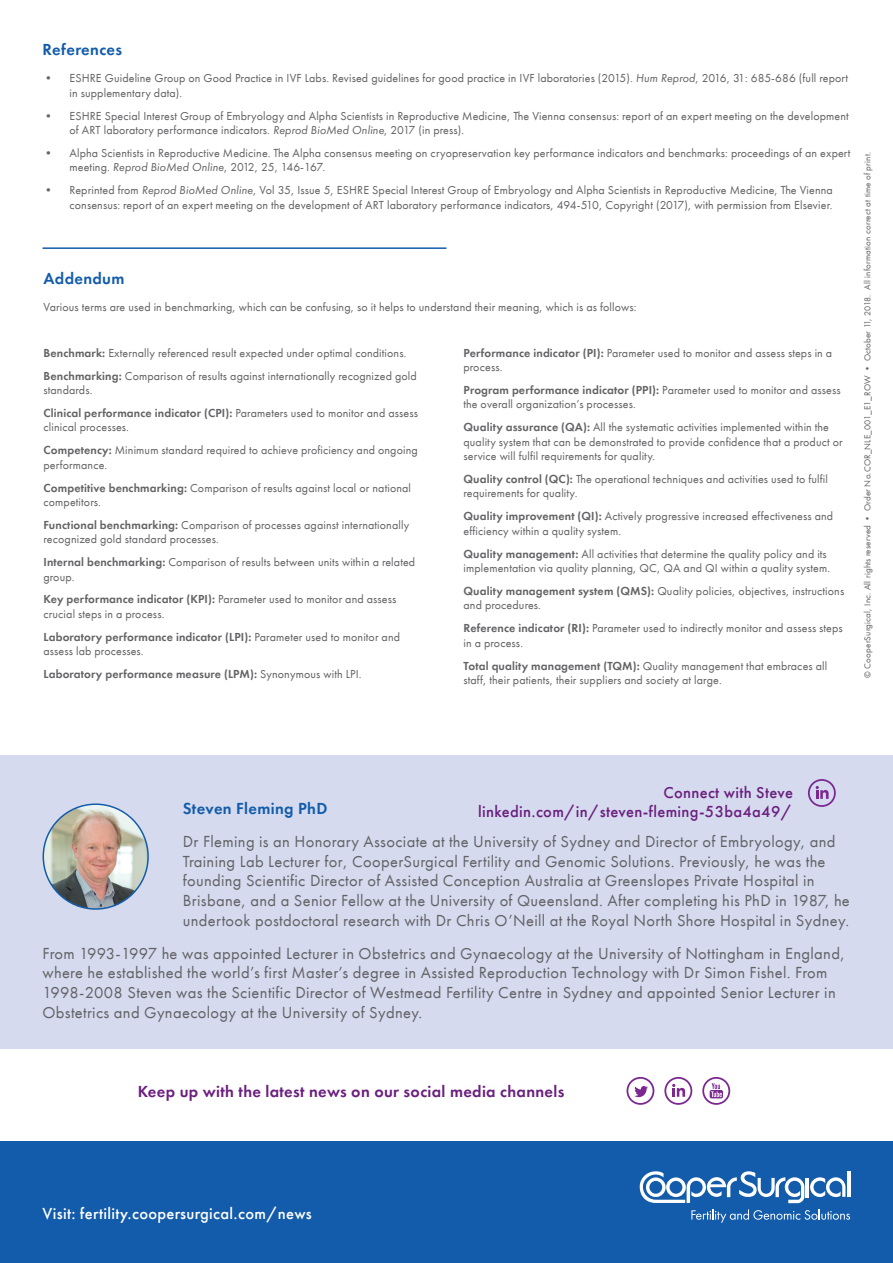
<style>
.page{position:relative;width:893px;height:1263px;background:#fff}
.page>*{position:absolute;margin:0;border:0;box-sizing:border-box;transform-origin:0 0}
.Body_Copy_11pt_Bk{font:16.5px/19.8px "Futura PT";letter-spacing:.02em;color:#636366}
.Table_or_Graph_Headi{font:500 16.5px "Futura PT";letter-spacing:.02em;color:#6b1f7e}
.Diagram_description{font:600 16.5px "Futura PT";letter-spacing:.02em;color:#6b1f7e}
.Graphic_Heading_Md_1{font:500 16.5px "Futura PT";letter-spacing:.02em;color:#fff}
.Body_Header_Dm_11pt{font:600 16.5px "Futura PT";letter-spacing:.02em;color:#135cab}
.Addendum_Bk_8pt{font:12px/14.4px "Futura PT";letter-spacing:.01em;color:#636366}
.Addendum_Bk_8pt-2{font:600 12px "Futura PT";letter-spacing:.01em;color:#636366}
.Copyright_Footer_Bk{font:9px "Futura PT";letter-spacing:.02em;color:#636366}
.s1{font-style:italic}
.s2{font-weight:600}
.s3{font-weight:400}
</style>
<div class="page">
<div style="left:0;top:755px;width:893px;height:293px;background:#d5daee"></div>
<img style="left:43px;top:804px;width:105px;height:105px;border-radius:52px">
<div style="left:43px;top:803px;width:106px;height:107px;border:2px solid #135cab;border-radius:50%"></div>
<svg style="left:626px;top:1077px;width:28px;height:28px"></svg>
<svg style="left:702px;top:1077px;width:28px;height:28px"></svg>
<svg style="left:664px;top:1077px;width:28px;height:28px"></svg>
<div style="left:0;top:1141px;width:893px;height:122px;background:#135cab"></div>
<hr style="left:43px;top:247px;width:403px;height:2px;background:#135cab">
<svg style="left:808px;top:779px;width:28px;height:28px"></svg>
<hr style="left:806px;top:1178px;width:3px;height:19px;background:#fff">
<svg style="left:810px;top:1177px;width:35px;height:20px"></svg>
<hr style="left:847px;top:1171px;width:3px;height:26px;background:#fff">
<svg style="left:639px;top:1171px;width:165px;height:32px"></svg>
<svg style="left:691px;top:1209px;width:159px;height:14px"></svg>
<p class="Body_Header_Dm_11pt" style="left:43px;top:39px;width:81px">References</p>
<p class="Addendum_Bk_8pt" style="left:70px;top:71px;width:780px;text-indent:-27px">• ESHRE Guideline Group on Good Practice in IVF Labs. Revised guidelines for good practice in IVF laboratories (2015). <span class="s1">Hum Reprod</span>, 2016, 31: 685-686 (full report in supplementary data).</p>
<p class="Addendum_Bk_8pt" style="left:70px;top:108px;width:781px;text-indent:-27px">• ESHRE Special Interest Group of Embryology and Alpha Scientists in Reproductive Medicine, The Vienna consensus: report of an expert meeting on the development of ART laboratory performance indicators. <span class="s1">Reprod BioMed Online</span>, 2017 (in press).</p>
<p class="Addendum_Bk_8pt" style="left:70px;top:146px;width:782px;text-indent:-27px">• Alpha Scientists in Reproductive Medicine. The Alpha consensus meeting on cryopreservation key performance indicators and benchmarks: proceedings of an expert meeting. <span class="s1">Reprod BioMed Online</span>, 2012, 25, 146-167.</p>
<p class="Addendum_Bk_8pt" style="left:43px;top:183px;width:792px;text-align:right">• Reprinted from <span class="s1">Reprod BioMed Online</span>, Vol 35, Issue 5, ESHRE Special Interest Group of Embryology and Alpha Scientists in Reproductive Medicine, The Vienna consensus: report of an expert meeting on the development of ART laboratory performance indicators, 494-510, Copyright (2017), with permission from Elsevier.</p>
<p class="Body_Header_Dm_11pt" style="left:44px;top:268px;width:82px">Addendum</p>
<p class="Addendum_Bk_8pt" style="left:44px;top:300px;width:594px">Various terms are used in benchmarking, which can be confusing, so it helps to understand their meaning, which is as follows:</p>
<p class="Addendum_Bk_8pt" style="left:44px;top:345px;width:364px"><span class="s2">Benchmark:</span> Externally referenced result expected under optimal conditions.</p>
<p class="Addendum_Bk_8pt" style="left:44px;top:368px;width:375px"><span class="s2">Benchmarking:</span> Comparison of results against internationally recognized gold standards.</p>
<p class="Addendum_Bk_8pt" style="left:44px;top:406px;width:376px"><span class="s2">Clinical performance indicator (CPI):</span> Parameters used to monitor and assess clinical processes.</p>
<p class="Addendum_Bk_8pt" style="left:44px;top:443px;width:376px"><span class="s2">Competency:</span> Minimum standard required to achieve proficiency and ongoing performance.</p>
<p class="Addendum_Bk_8pt" style="left:44px;top:480px;width:369px"><span class="s2">Competitive benchmarking:</span> Comparison of results against local or national competitors.</p>
<p class="Addendum_Bk_8pt" style="left:44px;top:518px;width:367px"><span class="s2">Functional benchmarking:</span> Comparison of processes against internationally recognized gold standard processes.</p>
<p class="Addendum_Bk_8pt" style="left:44px;top:555px;width:373px"><span class="s2">Internal benchmarking:</span> Comparison of results between units within a related group.</p>
<p class="Addendum_Bk_8pt" style="left:44px;top:592px;width:354px"><span class="s2">Key performance indicator (KPI):</span> Parameter used to monitor and assess crucial steps in a process.</p>
<p class="Addendum_Bk_8pt" style="left:44px;top:629px;width:358px"><span class="s2">Laboratory performance indicator (LPI):</span> Parameter used to monitor and assess lab processes.</p>
<p class="Addendum_Bk_8pt-2" style="left:44px;top:666px;width:320px">Laboratory performance measure (LPM): <span class="s3">Synonymous with LPI.</span></p>
<p class="Addendum_Bk_8pt" style="left:463px;top:345px;width:370px"><span class="s2">Performance indicator (PI):</span> Parameter used to monitor and assess steps in a process.</p>
<p class="Addendum_Bk_8pt" style="left:463px;top:383px;width:379px"><span class="s2">Program performance indicator (PPI):</span> Parameter used to monitor and assess the overall organization’s processes.</p>
<p class="Addendum_Bk_8pt" style="left:463px;top:420px;width:381px"><span class="s2">Quality assurance (QA):</span> All the systematic activities implemented within the quality system that can be demonstrated to provide confidence that a product or service will fulfil requirements for quality.</p>
<p class="Addendum_Bk_8pt" style="left:463px;top:472px;width:366px"><span class="s2">Quality control (QC):</span> The operational techniques and activities used to fulfil requirements for quality.</p>
<p class="Addendum_Bk_8pt" style="left:463px;top:509px;width:371px"><span class="s2">Quality improvement (QI):</span> Actively progressive increased effectiveness and efficiency within a quality system.</p>
<p class="Addendum_Bk_8pt" style="left:463px;top:546px;width:368px"><span class="s2">Quality management:</span> All activities that determine the quality policy and its implementation via quality planning, QC, QA and QI within a quality system.</p>
<p class="Addendum_Bk_8pt" style="left:463px;top:584px;width:382px"><span class="s2">Quality management system (QMS):</span> Quality policies, objectives, instructions and procedures.</p>
<p class="Addendum_Bk_8pt" style="left:463px;top:621px;width:381px"><span class="s2">Reference indicator (RI):</span> Parameter used to indirectly monitor and assess steps in a process.</p>
<p class="Addendum_Bk_8pt" style="left:463px;top:658px;width:365px"><span class="s2">Total quality management (TQM):</span> Quality management that embraces all staff, their patients, their suppliers and society at large.</p>
<p class="Copyright_Footer_Bk" style="left:862px;top:678px;width:527px;rotate:-90deg">© CooperSurgical, Inc. All rights reserved • Order No.COR_NLE_001_E1_ROW • October 11, 2018. All information correct at time of print.</p>
<p class="Table_or_Graph_Headi" style="left:663px;top:783px;width:131px">Connect with Steve</p>
<p class="Table_or_Graph_Headi" style="left:478px;top:802px;width:315px">linkedin.com/in/steven-fleming-53ba4a49/</p>
<p class="Body_Header_Dm_11pt" style="left:183px;top:798px;width:146px">Steven Fleming PhD</p>
<p class="Body_Copy_11pt_Bk" style="left:183px;top:831px;width:668px">Dr Fleming is an Honorary Associate at the University of Sydney and Director of Embryology, and Training Lab Lecturer for, CooperSurgical Fertility and Genomic Solutions. Previously, he was the founding Scientific Director of Assisted Conception Australia at Greenslopes Private Hospital in Brisbane, and a Senior Fellow at the University of Queensland. After completing his PhD in 1987, he undertook postdoctoral research with Dr Chris O’Neill at the Royal North Shore Hospital in Sydney.</p>
<p class="Body_Copy_11pt_Bk" style="left:43px;top:943px;width:804px">From 1993-1997 he was appointed Lecturer in Obstetrics and Gynaecology at the University of Nottingham in England, where he established the world’s first Master’s degree in Assisted Reproduction Technology with Dr Simon Fishel. From 1998-2008 Steven was the Scientific Director of Westmead Fertility Centre in Sydney and appointed Senior Lecturer in Obstetrics and Gynaecology at the University of Sydney.</p>
<p class="Diagram_description" style="left:138px;top:1081px;width:428px">Keep up with the latest news on our social media channels</p>
<p class="Graphic_Heading_Md_1" style="left:43px;top:1204px;width:271px">Visit: fertility.coopersurgical.com/news</p>
</div>
